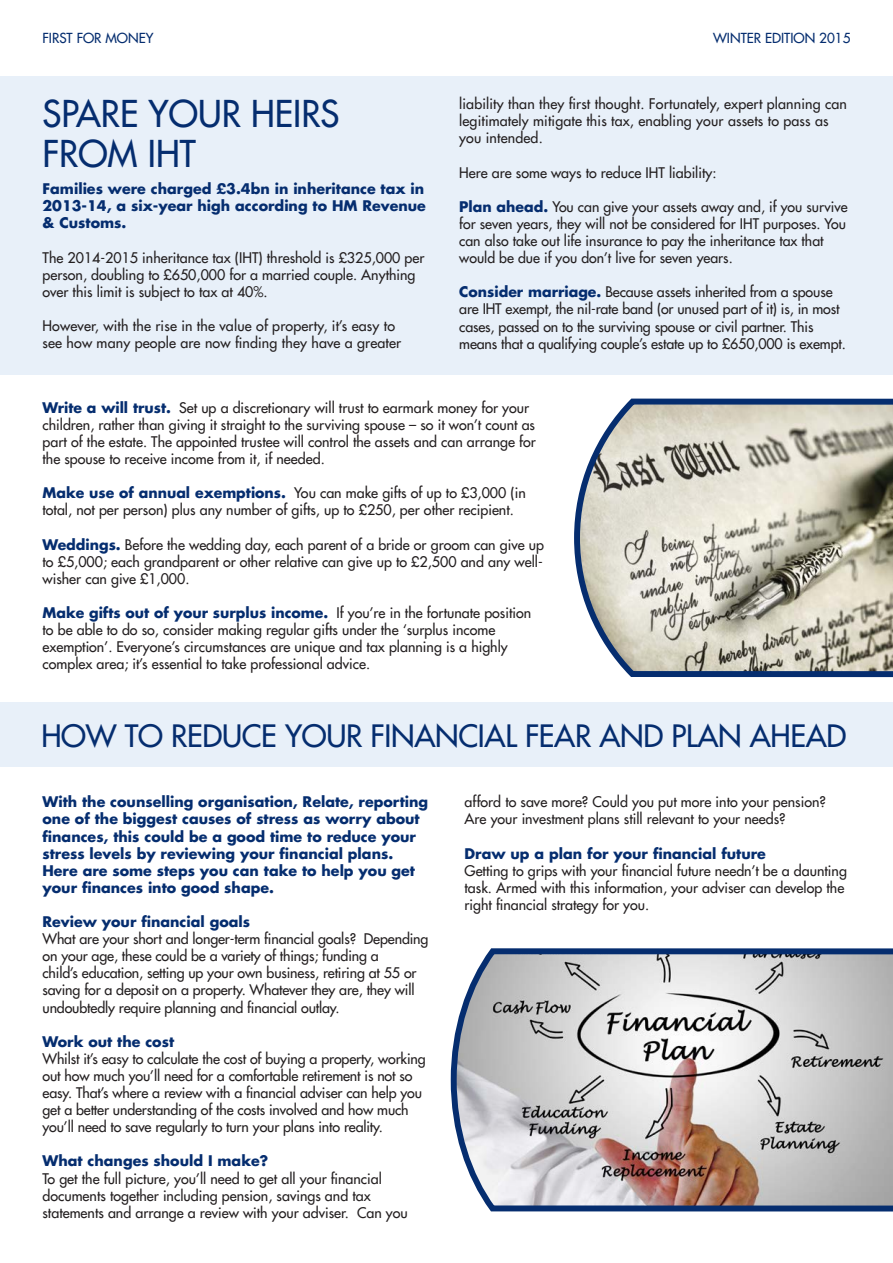
<style>
.page{position:relative;width:893px;height:1263px;background:#fff}
.page>*{position:absolute;margin:0;border:0;box-sizing:border-box;transform-origin:0 0}
.t1{font:36px/40.5px "Futura LT";color:#052d6f}
.t2{font:30px "Futura LT";letter-spacing:-.01em;color:#052d6f}
.t3{font:14.25px/17.1px "Futura LT";color:#231f20}
.t4{font:700 14.25px/17.1px "Futura LT";color:#052d6f}
.t5{font:13.5px "Futura LT";color:#052d6f}
.s1{font-weight:700;color:#052d6f}
</style>
<div class="page">
<div style="left:0;top:77px;width:893px;height:298px;background:#e8f0f9"></div>
<div style="left:0;top:702px;width:893px;height:65px;background:#e8f0f9"></div>
<svg style="left:574px;top:398px;width:319px;height:280px;background:#bfbeb5"></svg>
<svg style="left:450px;top:948px;width:443px;height:264px;background:#bab7ba"></svg>
<p class="t5" style="left:43px;top:30px;width:113px">FIRST FOR MONEY</p>
<p class="t5" style="left:713px;top:30px;width:139px">WINTER EDITION 2015</p>
<h1 class="t1" style="left:43px;top:93px;width:298px">SPARE YOUR HEIRS<br>FROM IHT</h1>
<p class="t4" style="left:43px;top:180px;width:385px;text-align:justify">Families were charged £3.4bn in inheritance tax in 2013-14, a six-year high according to HM Revenue &amp; Customs.</p>
<p class="t3" style="left:43px;top:249px;width:383px">The 2014-2015 inheritance tax (IHT) threshold is £325,000 per person, doubling to £650,000 for a married couple. Anything over this limit is subject to tax at 40%.</p>
<p class="t3" style="left:43px;top:317px;width:360px">However, with the rise in the value of property, it’s easy to see how many people are now finding they have a greater</p>
<p class="t3" style="left:459px;top:95px;width:389px">liability than they first thought. Fortunately, expert planning can legitimately mitigate this tax, enabling your assets to pass as you intended.</p>
<p class="t3" style="left:459px;top:164px;width:259px">Here are some ways to reduce IHT liability:</p>
<p class="t3" style="left:459px;top:198px;width:390px"><span class="s1">Plan ahead.</span> You can give your assets away and, if you survive for seven years, they will not be considered for IHT purposes. You can also take out life insurance to pay the inheritance tax that would be due if you don’t live for seven years.</p>
<p class="t3" style="left:459px;top:283px;width:388px"><span class="s1">Consider marriage.</span> Because assets inherited from a spouse are IHT exempt, the nil-rate band (or unused part of it) is, in most cases, passed on to the surviving spouse or civil partner. This means that a qualifying couple’s estate up to £650,000 is exempt.</p>
<p class="t3" style="left:43px;top:399px;width:495px"><span class="s1">Write a will trust.</span> Set up a discretionary will trust to earmark money for your children, rather than giving it straight to the surviving spouse – so it won’t count as part of the estate. The appointed trustee will control the assets and can arrange for the spouse to receive income from it, if needed.</p>
<p class="t3" style="left:43px;top:484px;width:485px"><span class="s1">Make use of annual exemptions.</span> You can make gifts of up to £3,000 (in total, not per person) plus any number of gifts, up to £250, per other recipient.</p>
<p class="t3" style="left:43px;top:536px;width:503px;text-align:justify"><span class="s1">Weddings.</span> Before the wedding day, each parent of a bride or groom can give up to £5,000; each grandparent or other relative can give up to £2,500 and any well&shy;wisher can give £1,000.</p>
<p class="t3" style="left:43px;top:604px;width:490px"><span class="s1">Make gifts out of your surplus income.</span> If you’re in the fortunate position to be able to do so, consider making regular gifts under the ‘surplus income exemption’. Everyone’s circumstances are unique and tax planning is a highly complex area; it’s essential to take professional advice.</p>
<h2 class="t2" style="left:41px;top:716px;width:807px">HOW TO REDUCE YOUR FINANCIAL FEAR AND PLAN AHEAD</h2>
<p class="t4" style="left:43px;top:793px;width:387px">With the counselling organisation, Relate, reporting one of the biggest causes of stress as worry about finances, this could be a good time to reduce your stress levels by reviewing your financial plans.<br>Here are some steps you can take to help you get your finances into good shape.</p>
<p class="t4" style="left:43px;top:913px;width:209px">Review your financial goals</p>
<p class="t3" style="left:43px;top:930px;width:387px">What are your short and longer-term financial goals? Depending on your age, these could be a variety of things; funding a<br>child’s education, setting up your own business, retiring at 55 or saving for a deposit on a property. Whatever they are, they will undoubtedly require planning and financial outlay.</p>
<p class="t4" style="left:43px;top:1033px;width:133px">Work out the cost</p>
<p class="t3" style="left:43px;top:1050px;width:385px">Whilst it’s easy to calculate the cost of buying a property, working out how much you’ll need for a comfortable retirement is not so easy. That’s where a review with a financial adviser can help you get a better understanding of the costs involved and how much you’ll need to save regularly to turn your plans into reality.</p>
<p class="t4" style="left:43px;top:1152px;width:227px">What changes should I make?</p>
<p class="t3" style="left:43px;top:1170px;width:367px">To get the full picture, you’ll need to get all your financial documents together including pension, savings and tax statements and arrange a review with your adviser. Can you</p>
<p class="t3" style="left:465px;top:793px;width:363px">afford to save more? Could you put more into your pension?<br>Are your investment plans still relevant to your needs?</p>
<p class="t4" style="left:465px;top:844px;width:303px">Draw up a plan for your financial future</p>
<p class="t3" style="left:465px;top:862px;width:384px">Getting to grips with your financial future needn’t be a daunting task. Armed with this information, your adviser can develop the right financial strategy for you.</p>
</div>
